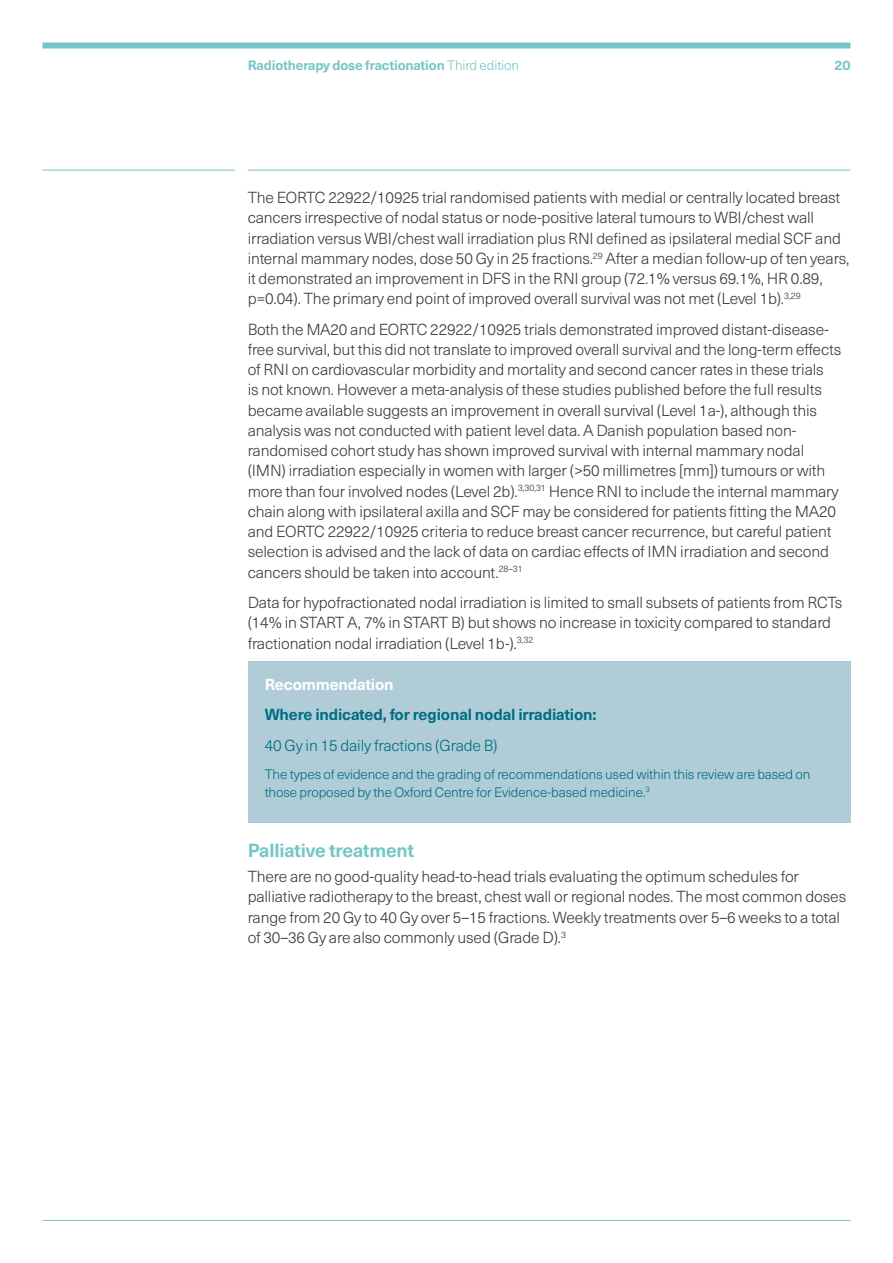
<style>
.page{position:relative;width:893px;height:1263px;background:#fff}
.page>*{position:absolute;margin:0;border:0;box-sizing:border-box;transform-origin:0 0}
.t1{font:700 18.75px "Neue Haas Unica Pro";letter-spacing:-.01em;color:#75c6c7}
.t2{font:300 15.75px/20.2px "Neue Haas Unica Pro";letter-spacing:-.01em;color:#3c3c3b}
.t3{font:700 15.75px "Neue Haas Unica Pro";letter-spacing:-.01em;color:#006d83}
.t4{font:300 15.75px "Neue Haas Unica Pro";letter-spacing:-.01em;color:#006d83}
.t5{font:700 15.75px "Neue Haas Unica Pro";letter-spacing:-.01em;color:#fff}
.t6{font:300 13.5px/18px "Neue Haas Unica Pro";letter-spacing:-.01em;color:#006d83}
.t7{font:700 13.5px "Neue Haas Unica Pro";letter-spacing:-.01em;color:#75c6c7}
.s1{font-weight:300}
</style>
<div class="page">
<div style="left:43px;top:43px;width:807px;height:6px;background:#75c6c7"></div>
<hr style="left:43px;top:1220px;width:807px;height:1px;background:#75c6c7">
<hr style="left:43px;top:170px;width:192px;height:1px;background:#75c6c7">
<hr style="left:248px;top:170px;width:602px;height:1px;background:#75c6c7">
<div style="left:248px;top:661px;width:602px;height:161px;background:#b0cdd7"></div>
<p class="t7" style="left:248px;top:57px;width:273px">Radiotherapy dose fractionation <span class="s1">Third edition</span></p>
<p class="t7" style="left:834px;top:57px;width:18px">20</p>
<p class="t2" style="left:248px;top:188px;width:603px">The EORTC 22922/10925 trial randomised patients with medial or centrally located breast cancers irrespective of nodal status or node-positive lateral tumours to WBI/chest wall irradiation versus WBI/chest wall irradiation plus RNI defined as ipsilateral medial SCF and internal mammary nodes, dose 50 Gy in 25 fractions.<sup>29</sup> After a median follow-up of ten years, it demonstrated an improvement in DFS in the RNI group (72.1% versus 69.1%, HR 0.89, p=0.04). The primary end point of improved overall survival was not met (Level 1b).<sup>3,29</sup></p>
<p class="t2" style="left:248px;top:319px;width:595px">Both the MA20 and EORTC 22922/10925 trials demonstrated improved distant-disease&shy;free survival, but this did not translate to improved overall survival and the long-term effects of RNI on cardiovascular morbidity and mortality and second cancer rates in these trials<br>is not known. However a meta-analysis of these studies published before the full results became available suggests an improvement in overall survival (Level 1a-), although this analysis was not conducted with patient level data. A Danish population based non&shy;randomised cohort study has shown improved survival with internal mammary nodal (IMN) irradiation especially in women with larger (&gt;50 millimetres [mm]) tumours or with more than four involved nodes (Level 2b).<sup>3,30,31</sup> Hence RNI to include the internal mammary chain along with ipsilateral axilla and SCF may be considered for patients fitting the MA20 and EORTC 22922/10925 criteria to reduce breast cancer recurrence, but careful patient selection is advised and the lack of data on cardiac effects of IMN irradiation and second cancers should be taken into account.<sup>28–31</sup></p>
<p class="t2" style="left:248px;top:593px;width:596px">Data for hypofractionated nodal irradiation is limited to small subsets of patients from RCTs (14% in START A, 7% in START B) but shows no increase in toxicity compared to standard fractionation nodal irradiation (Level 1b-).<sup>3,32</sup></p>
<p class="t5" style="left:265px;top:675px;width:131px">Recommendation</p>
<p class="t3" style="left:265px;top:705px;width:333px">Where indicated, for regional nodal irradiation:</p>
<p class="t4" style="left:265px;top:736px;width:234px">40 Gy in 15 daily fractions (Grade B)</p>
<p class="t6" style="left:265px;top:765px;width:547px">The types of evidence and the grading of recommendations used within this review are based on those proposed by the Oxford Centre for Evidence-based medicine.<sup>3</sup></p>
<p class="t1" style="left:248px;top:839px;width:168px">Palliative treatment</p>
<p class="t2" style="left:248px;top:867px;width:600px">There are no good-quality head-to-head trials evaluating the optimum schedules for palliative radiotherapy to the breast, chest wall or regional nodes. The most common doses range from 20 Gy to 40 Gy over 5–15 fractions. Weekly treatments over 5–6 weeks to a total of 30–36 Gy are also commonly used (Grade D).<sup>3</sup></p>
</div>
